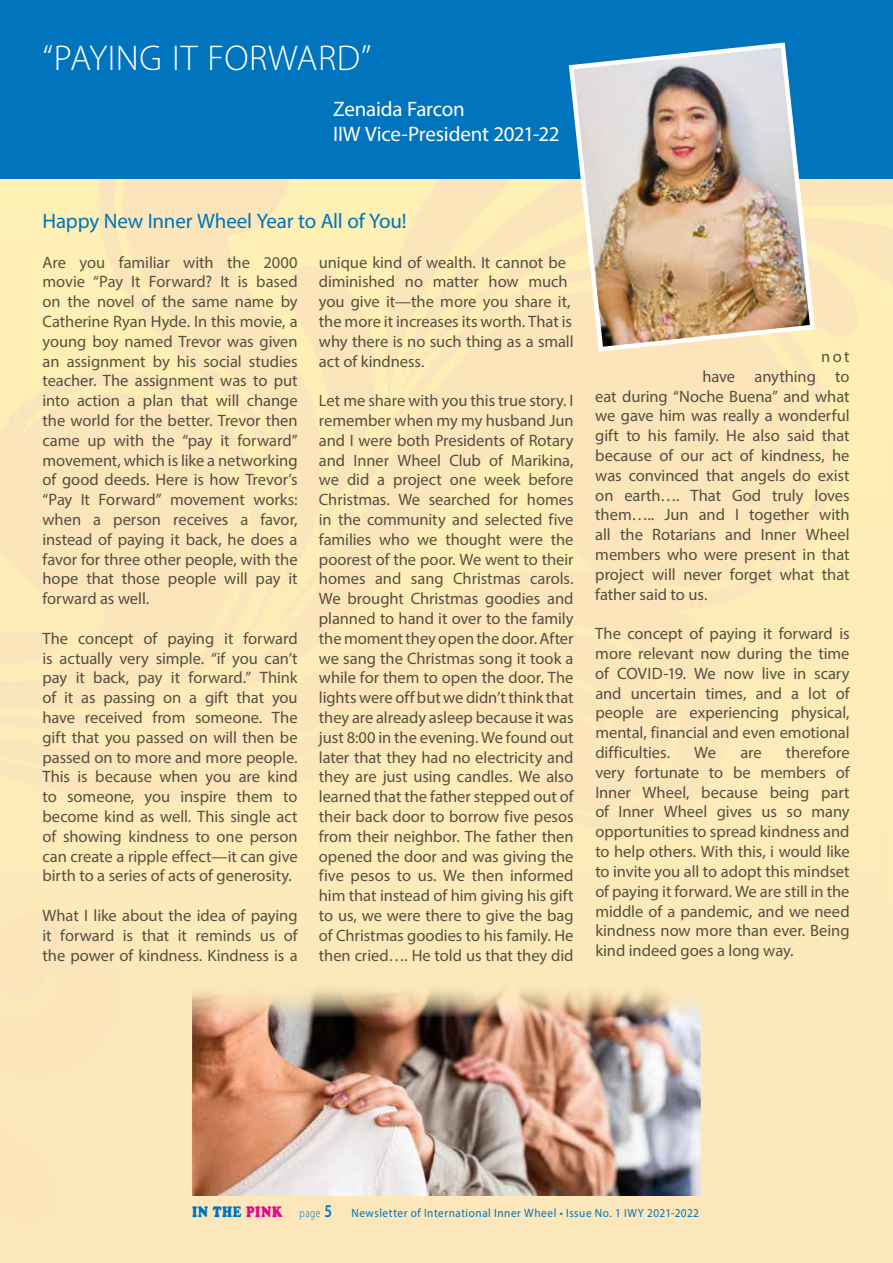
<style>
.page{position:relative;width:893px;height:1263px;background:#fff}
.page>*{position:absolute;margin:0;border:0;box-sizing:border-box;transform-origin:0 0}
.t1{font:300 36px "Myriad Pro";letter-spacing:.015em;color:#fff}
.t2{font:21px/25.2px "Myriad Pro";letter-spacing:-.01em;color:#fff}
.t3{font:21px "Myriad Pro";letter-spacing:-.01em;color:#0074bc}
.t4{font:16.5px/19.8px "Myriad Pro";letter-spacing:-.005em;color:#58595b;text-align:justify}
.t5{font:12px "Myriad Pro";letter-spacing:.045em;color:#0074bc;scale:.94 1}
.s1{font-family:"Cooper Black Std";font-size:15px}
.s2{font-family:"Cooper Black Std";font-size:15px;color:#ec008c}
.s3{font-weight:300}
.s4{font-weight:600;font-size:18px}
</style>
<div class="page">
<div style="left:0;top:0;width:893px;height:179px;background:#0074bc"></div>
<img style="left:566px;top:42px;width:251px;height:312px">
<img style="left:192px;top:983px;width:508px;height:213px">
<h1 class="t1" style="left:43px;top:36px;width:330px">“PAYING IT FORWARD”</h1>
<p class="t2" style="left:333px;top:96px;width:228px">Zenaida Farcon<br>IIW Vice-President 2021-22</p>
<p class="t3" style="left:43px;top:208px;width:366px">Happy New Inner Wheel Year to All of You!</p>
<p class="t4" style="left:43px;top:252px;width:257px">Are you familiar with the 2000 movie “Pay It Forward? It is based on the novel of the same name by Catherine Ryan Hyde. In this movie, a young boy named Trevor was given an assignment by his social studies teacher. The assignment was to put into action a plan that will change the world for the better. Trevor then came up with the “pay it forward” movement, which is like a networking of good deeds. Here is how Trevor’s “Pay It Forward” movement works: when a person receives a favor, instead of paying it back, he does a favor for three other people, with the hope that those people will pay it forward as well.</p>
<p class="t4" style="left:43px;top:628px;width:257px">The concept of paying it forward is actually very simple. “if you can’t pay it back, pay it forward.” Think of it as passing on a gift that you have received from someone. The gift that you passed on will then be passed on to more and more people.<br>This is because when you are kind to someone, you inspire them to become kind as well. This single act of showing kindness to one person can create a ripple effect—it can give birth to a series of acts of generosity.</p>
<p class="t4" style="left:43px;top:905px;width:257px">What I like about the idea of paying it forward is that it reminds us of the power of kindness. Kindness is a</p>
<p class="t4" style="left:319px;top:252px;width:256px;text-align:left">unique kind of wealth. It cannot be diminished no matter how much you give it—the more you share it, the more it increases its worth. That is why there is no such thing as a small act of kindness.</p>
<p class="t4" style="left:319px;top:390px;width:256px">Let me share with you this true story. I remember when my my husband Jun and I were both Presidents of Rotary and Inner Wheel Club of Marikina, we did a project one week before Christmas. We searched for homes in the community and selected five families who we thought were the poorest of the poor. We went to their homes and sang Christmas carols.<br>We brought Christmas goodies and planned to hand it over to the family the moment they open the door. After we sang the Christmas song it took a while for them to open the door. The lights were off but we didn’t think that they are already asleep because it was just 8:00 in the evening. We found out later that they had no electricity and they are just using candles. We also learned that the father stepped out of their back door to borrow five pesos from their neighbor. The father then opened the door and was giving the five pesos to us. We then informed him that instead of him giving his gift to us, we were there to give the bag of Christmas goodies to his family. He then cried…. He told us that they did</p>
<p class="t4" style="left:821px;top:346px;width:30px">not</p>
<p class="t4" style="left:703px;top:366px;width:148px">have anything to</p>
<p class="t4" style="left:595px;top:386px;width:256px">eat during “Noche Buena” and what</p>
<p class="t4" style="left:595px;top:406px;width:256px">we gave him was really a wonderful</p>
<p class="t4" style="left:595px;top:425px;width:256px">gift to his family. He also said that</p>
<p class="t4" style="left:595px;top:445px;width:256px">because of our act of kindness, he</p>
<p class="t4" style="left:595px;top:465px;width:256px">was convinced that angels do exist</p>
<p class="t4" style="left:595px;top:485px;width:256px">on earth…. That God truly loves</p>
<p class="t4" style="left:595px;top:505px;width:256px">them….. Jun and I together with</p>
<p class="t4" style="left:595px;top:524px;width:256px">all the Rotarians and Inner Wheel</p>
<p class="t4" style="left:595px;top:544px;width:256px">members who were present in that</p>
<p class="t4" style="left:595px;top:564px;width:256px">project will never forget what that</p>
<p class="t4" style="left:595px;top:584px;width:114px">father said to us.</p>
<p class="t4" style="left:595px;top:623px;width:256px">The concept of paying it forward is more relevant now during the time of COVID-19. We now live in scary and uncertain times, and a lot of people are experiencing physical, mental, financial and even emotional difficulties.</p>
<p class="t4" style="left:595px;top:742px;width:256px;text-indent:191px">therefore very fortunate to be members of Inner Wheel, because being part of Inner Wheel gives us so many opportunities to spread kindness and to help others. With this, i would like to invite you all to adopt this mindset of paying it forward. We are still in the middle of a pandemic, and we need kindness now more than ever. Being kind indeed goes a long way.</p>
<p class="t4" style="left:694px;top:742px;width:23px">We</p>
<p class="t4" style="left:740px;top:742px;width:23px">are</p>
<p class="t5" style="left:192px;top:1206px;width:541px"><span class="s1">IN THE</span> <span class="s2">PINK</span> <span class="s3">page</span> <span class="s4">5</span> Newsletter of International Inner Wheel • Issue No. 1 IWY 2021-2022</p>
</div>
